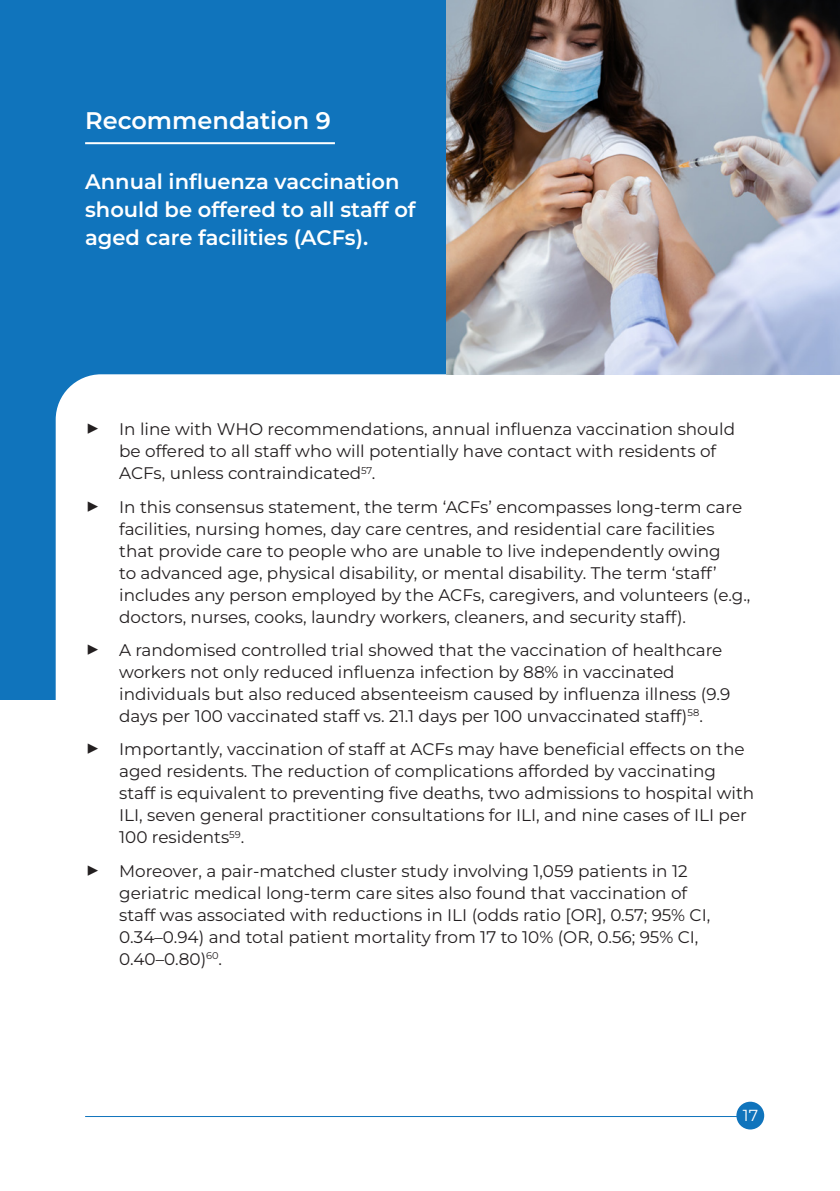
<style>
.page{position:relative;width:840px;height:1191px;background:#fff}
.page>*{position:absolute;margin:0;border:0;box-sizing:border-box;transform-origin:0 0}
.t1{font:600 24px "Montserrat";color:#fff}
.t2{font:600 21px/28px "Montserrat";color:#fff}
.t3{font:16.8px/22px "Montserrat";color:#231f20}
.t4{font:16px "Montserrat";color:#fff}
.s1{font-size:24px}
</style>
<div class="page">
<div style="left:736px;top:1101px;width:27px;height:28px;background:#1074bc;border-radius:50%"></div>
<hr style="left:85px;top:1116px;width:652px;height:1px;background:#1074bc">
<div style="left:0;top:0;width:839px;height:699px;background:#1074bc"></div>
<div style="left:56px;top:374px;width:783px;height:325px;background:#fff"></div>
<hr style="left:85px;top:142px;width:250px;height:2px;background:#fff">
<img style="left:446px;top:0;width:393px;height:374px">
<p class="t1" style="left:85px;top:104px;width:247px">Recommendation 9</p>
<p class="t2" style="left:85px;top:167px;width:332px">Annual influenza vaccination should be offered to all staff of aged care facilities (ACFs).</p>
<p class="t3" style="left:119px;top:418px;width:617px;text-indent:-34px"><span class="s1">▶</span> In line with WHO recommendations, annual influenza vaccination should be offered to all staff who will potentially have contact with residents of<br>ACFs, unless contraindicated<sup>57</sup>.</p>
<p class="t3" style="left:119px;top:495px;width:632px;text-indent:-34px"><span class="s1">▶</span> In this consensus statement, the term ‘ACFs’ encompasses long-term care facilities, nursing homes, day care centres, and residential care facilities that provide care to people who are unable to live independently owing<br>to advanced age, physical disability, or mental disability. The term ‘staff’ includes any person employed by the ACFs, caregivers, and volunteers (e.g., doctors, nurses, cooks, laundry workers, cleaners, and security staff).</p>
<p class="t3" style="left:119px;top:638px;width:612px;text-indent:-34px"><span class="s1">▶</span> A randomised controlled trial showed that the vaccination of healthcare workers not only reduced influenza infection by 88% in vaccinated individuals but also reduced absenteeism caused by influenza illness (9.9 days per 100 vaccinated staff vs. 21.1 days per 100 unvaccinated staff)<sup>58</sup>.</p>
<p class="t3" style="left:119px;top:738px;width:636px;text-indent:-34px"><span class="s1">▶</span> Importantly, vaccination of staff at ACFs may have beneficial effects on the aged residents. The reduction of complications afforded by vaccinating staff is equivalent to preventing five deaths, two admissions to hospital with ILI, seven general practitioner consultations for ILI, and nine cases of ILI per 100 residents<sup>59</sup>.</p>
<p class="t3" style="left:119px;top:859px;width:592px;text-indent:-34px"><span class="s1">▶</span> Moreover, a pair-matched cluster study involving 1,059 patients in 12 geriatric medical long-term care sites also found that vaccination of staff was associated with reductions in ILI (odds ratio [OR], 0.57; 95% CI, 0.34–0.94) and total patient mortality from 17 to 10% (OR, 0.56; 95% CI, 0.40–0.80)<sup>60</sup>.</p>
<p class="t4" style="left:742px;top:1105px;width:17px">17</p>
</div>
